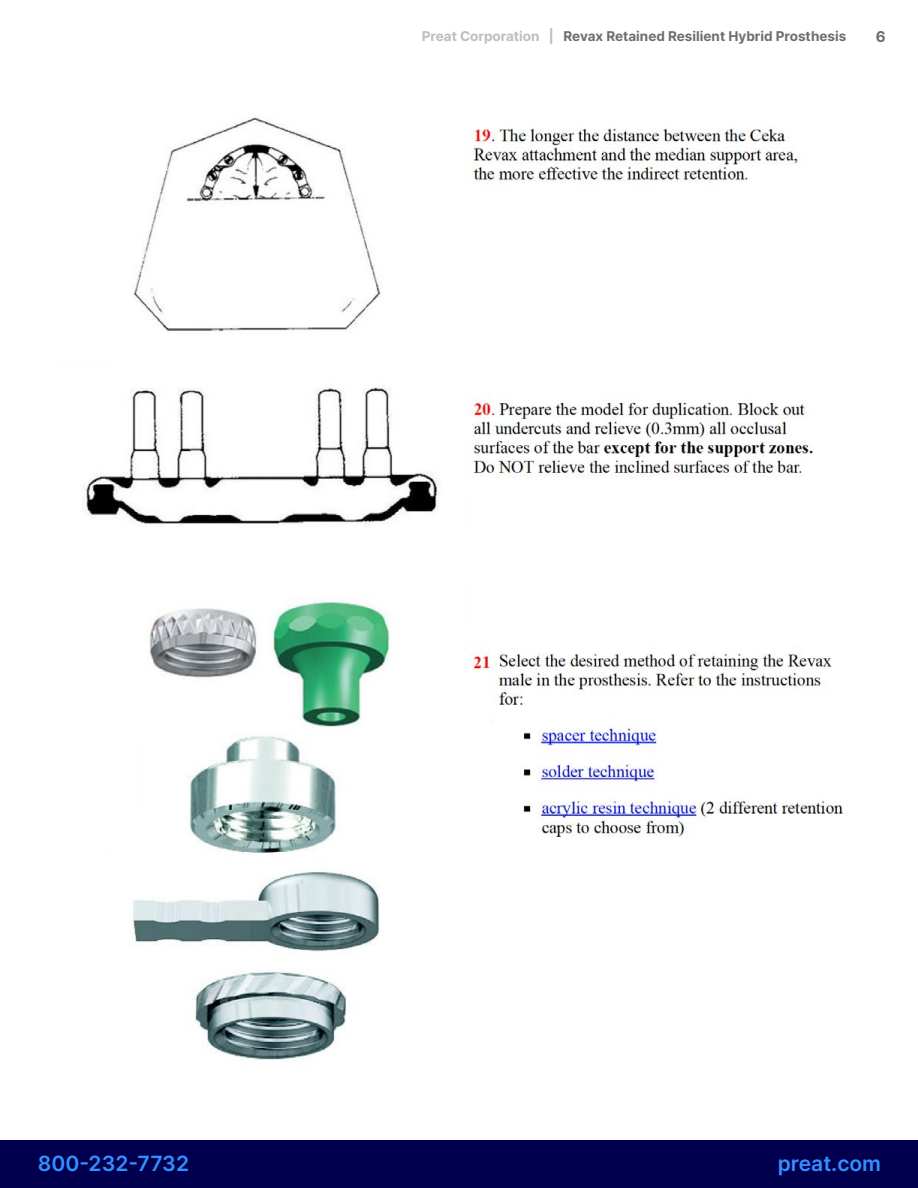
<style>
.page{position:relative;width:918px;height:1188px;background:#fff}
.page>*{position:absolute;margin:0;border:0;box-sizing:border-box;transform-origin:0 0}
.t1{font:21px "Inter";color:#348fff}
.t2{font:15px "Inter";color:#6d6e71}
.t3{font:13.5px "Inter";color:#6d6e71}
.s1{color:#bcbec0}
</style>
<div class="page">
<div style="left:0;top:1140px;width:918px;height:48px;background:#00004f"></div>
<img style="left:82px;top:117px;width:764px;height:943px">
<p class="t3" style="left:422px;top:26px;width:426px"><span class="s1">Preat Corporation |</span> Revax Retained Resilient Hybrid Prosthesis</p>
<p class="t2" style="left:876px;top:25px;width:11px">6</p>
<h1 class="t1" style="left:38px;top:1148px;width:153px">800-232-7732</h1>
<h1 class="t1" style="left:778px;top:1148px;width:105px">preat.com</h1>
</div>
